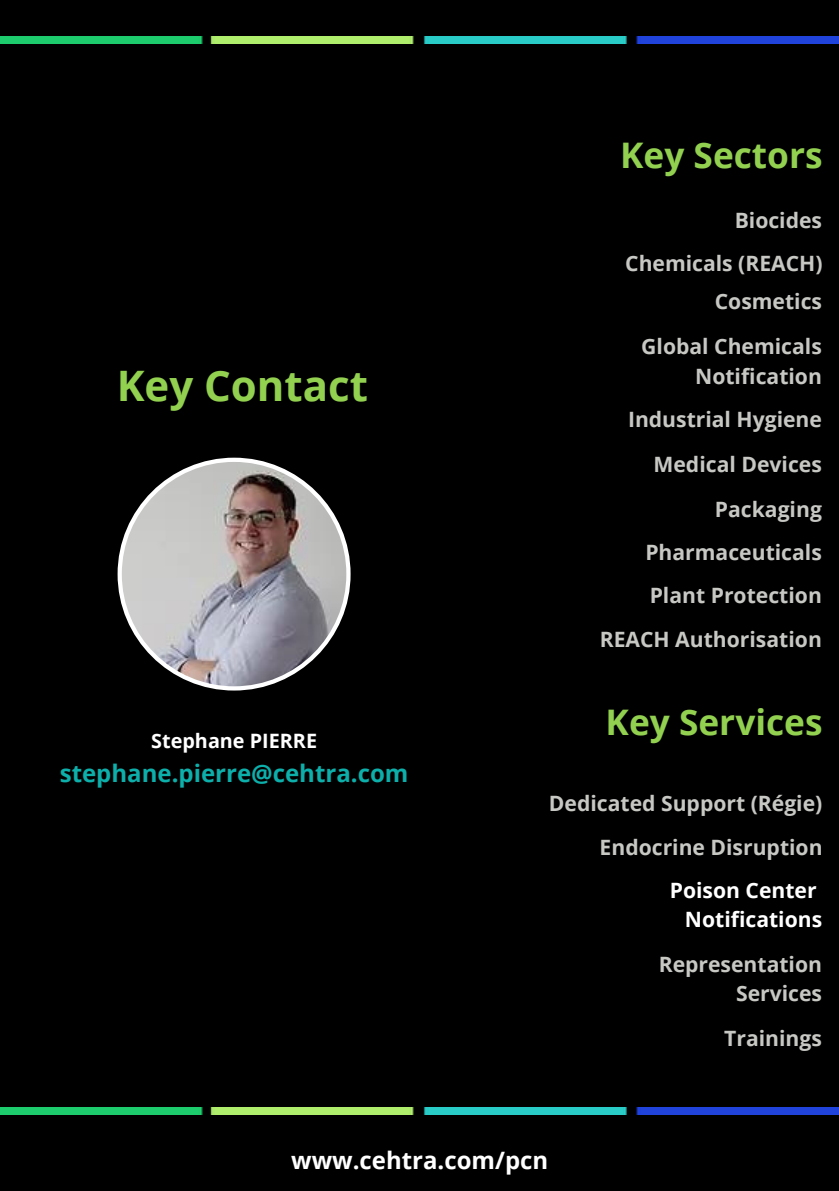
<style>
.page{position:relative;width:839px;height:1191px;background:#fff}
.page>*{position:absolute;margin:0;border:0;box-sizing:border-box;transform-origin:0 0}
.t1{font:700 42px "Open Sans";color:#92d050}
.t2{font:700 35.2px "Open Sans";color:#92d050}
.t3{font:700 24px "Open Sans";color:#0dafab}
.t4{font:700 24px "Open Sans";color:#fff}
.t5{font:700 21.2px/29.6px "Open Sans";color:#c7c7c4;text-align:right}
.t6{font:700 21.2px "Open Sans";color:#fff}
.t7{font:700 19.8px "Open Sans";color:#fff}
</style>
<div class="page">
<div style="left:0;top:0;width:838px;height:1191px;background:#000"></div>
<img style="left:0;top:36px;width:838px;height:8px">
<img style="left:0;top:1107px;width:838px;height:8px">
<svg style="left:118px;top:458px;width:232px;height:233px"></svg>
<p class="t1" style="left:117px;top:356px;width:253px">Key Contact</p>
<p class="t7" style="left:151px;top:727px;width:167px">Stephane PIERRE</p>
<p class="t3" style="left:60px;top:757px;width:350px">stephane.pierre@cehtra.com</p>
<p class="t2" style="left:620px;top:130px;width:204px">Key Sectors</p>
<p class="t5" style="left:734px;top:205px;width:89px">Biocides</p>
<p class="t5" style="left:625px;top:248px;width:199px">Chemicals (REACH)</p>
<p class="t5" style="left:714px;top:286px;width:109px">Cosmetics</p>
<p class="t5" style="left:641px;top:331px;width:182px">Global Chemicals<br>Notification</p>
<p class="t5" style="left:628px;top:404px;width:195px">Industrial Hygiene</p>
<p class="t5" style="left:653px;top:449px;width:170px">Medical Devices</p>
<p class="t5" style="left:714px;top:494px;width:108px">Packaging</p>
<p class="t5" style="left:645px;top:537px;width:178px">Pharmaceuticals</p>
<p class="t5" style="left:649px;top:580px;width:174px">Plant Protection</p>
<p class="t5" style="left:599px;top:624px;width:224px">REACH Authorisation</p>
<p class="t2" style="left:605px;top:698px;width:218px">Key Services</p>
<p class="t5" style="left:549px;top:788px;width:275px">Dedicated Support (Régie)</p>
<p class="t5" style="left:599px;top:832px;width:224px">Endocrine Disruption</p>
<p class="t6" style="left:669px;top:876px;width:148px">Poison Center</p>
<p class="t6" style="left:685px;top:904px;width:139px">Notifications</p>
<p class="t5" style="left:658px;top:949px;width:165px">Representation</p>
<p class="t5" style="left:736px;top:978px;width:88px">Services</p>
<p class="t5" style="left:724px;top:1023px;width:99px">Trainings</p>
<p class="t4" style="left:291px;top:1143px;width:258px">www.cehtra.com/pcn</p>
</div>
